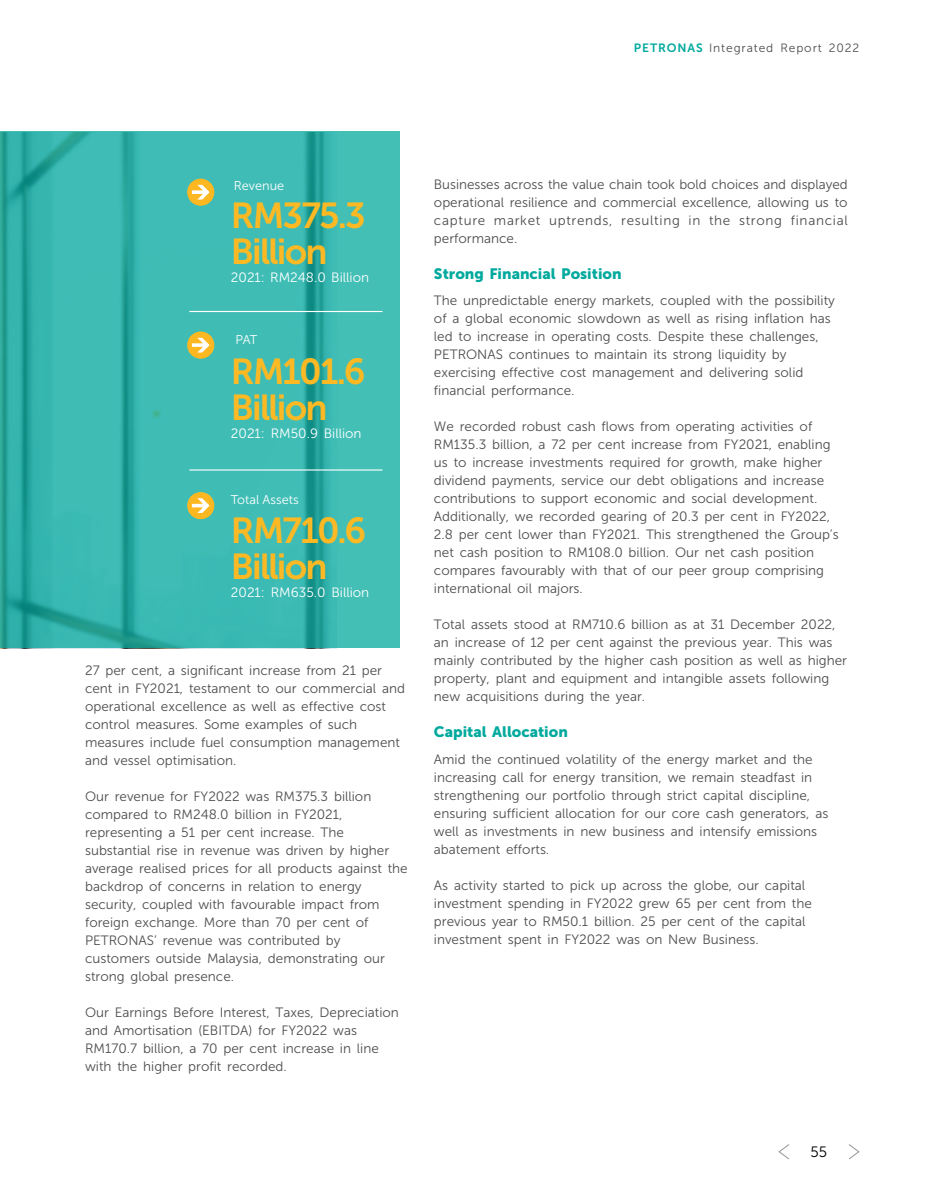
<style>
.page{position:relative;width:936px;height:1191px;background:#fff}
.page>*{position:absolute;margin:0;border:0;box-sizing:border-box;transform-origin:0 0}
.t1{font:36px/36px "Museo Sans 700";letter-spacing:-.05em;color:#fdb924}
.t2{font:15px "Museo Sans 900";color:#00a99d}
.t3{font:15px "Museo Sans 300";color:#000}
.t4{font:13.5px/18px "Museo Sans 300";color:#4d4d4f}
.t5{font:13.5px "Museo Sans 300";color:#fff}
.t6{font:12.75px "Museo Sans 300";color:#fff}
.t7{font:12px "Museo Sans 300";letter-spacing:.075em;color:#4d4d4f}
.s1{font-family:"Museo Sans 700";color:#00a99d}
</style>
<div class="page">
<svg style="left:0;top:132px;width:400px;height:516px;background:#39b6af"></svg>
<hr style="left:189px;top:469px;width:193px;height:1px;background:#fff">
<hr style="left:189px;top:311px;width:193px;height:1px;background:#fff">
<svg style="left:187px;top:492px;width:27px;height:27px"></svg>
<svg style="left:187px;top:179px;width:27px;height:27px"></svg>
<svg style="left:187px;top:331px;width:27px;height:28px"></svg>
<svg style="left:778px;top:1144px;width:11px;height:16px"></svg>
<svg style="left:848px;top:1144px;width:12px;height:16px"></svg>
<p class="t7" style="left:634px;top:41px;width:227px"><span class="s1">PETRONAS</span> Integrated Report 2022</p>
<p class="t6" style="left:234px;top:178px;width:52px">Revenue</p>
<h1 class="t1" style="left:231px;top:197px;width:136px">RM375.3<br>Billion</h1>
<p class="t5" style="left:231px;top:270px;width:140px">2021: RM248.0 Billion</p>
<p class="t6" style="left:235px;top:333px;width:24px">PAT</p>
<h1 class="t1" style="left:231px;top:354px;width:136px">RM101.6<br>Billion</h1>
<p class="t5" style="left:231px;top:426px;width:132px">2021: RM50.9 Billion</p>
<p class="t6" style="left:231px;top:492px;width:69px">Total Assets</p>
<h1 class="t1" style="left:231px;top:513px;width:137px">RM710.6<br>Billion</h1>
<p class="t5" style="left:231px;top:585px;width:140px">2021: RM635.0 Billion</p>
<p class="t4" style="left:85px;top:661px;width:321px">27 per cent, a significant increase from 21 per cent in FY2021, testament to our commercial and operational excellence as well as effective cost control measures. Some examples of such measures include fuel consumption management and vessel optimisation.</p>
<p class="t4" style="left:85px;top:787px;width:324px">Our revenue for FY2022 was RM375.3 billion compared to RM248.0 billion in FY2021, representing a 51 per cent increase. The substantial rise in revenue was driven by higher average realised prices for all products against the backdrop of concerns in relation to energy security, coupled with favourable impact from foreign exchange. More than 70 per cent of PETRONAS’ revenue was contributed by customers outside Malaysia, demonstrating our strong global presence.</p>
<p class="t4" style="left:85px;top:1003px;width:315px">Our Earnings Before Interest, Taxes, Depreciation and Amortisation (EBITDA) for FY2022 was RM170.7 billion, a 70 per cent increase in line with the higher profit recorded.</p>
<p class="t4" style="left:434px;top:175px;width:415px;text-align:justify">Businesses across the value chain took bold choices and displayed operational resilience and commercial excellence, allowing us to capture market uptrends, resulting in the strong financial performance.</p>
<p class="t2" style="left:434px;top:265px;width:189px">Strong Financial Position</p>
<p class="t4" style="left:434px;top:292px;width:402px">The unpredictable energy markets, coupled with the possibility of a global economic slowdown as well as rising inflation has led to increase in operating costs. Despite these challenges, PETRONAS continues to maintain its strong liquidity by exercising effective cost management and delivering solid financial performance.</p>
<p class="t4" style="left:434px;top:418px;width:406px">We recorded robust cash flows from operating activities of RM135.3 billion, a 72 per cent increase from FY2021, enabling us to increase investments required for growth, make higher dividend payments, service our debt obligations and increase contributions to support economic and social development.<br>Additionally, we recorded gearing of 20.3 per cent in FY2022, 2.8 per cent lower than FY2021. This strengthened the Group’s net cash position to RM108.0 billion. Our net cash position compares favourably with that of our peer group comprising international oil majors.</p>
<p class="t4" style="left:434px;top:616px;width:414px">Total assets stood at RM710.6 billion as at 31 December 2022, an increase of 12 per cent against the previous year. This was mainly contributed by the higher cash position as well as higher property, plant and equipment and intangible assets following new acquisitions during the year.</p>
<p class="t2" style="left:434px;top:723px;width:135px">Capital Allocation</p>
<p class="t4" style="left:434px;top:750px;width:396px">Amid the continued volatility of the energy market and the increasing call for energy transition, we remain steadfast in strengthening our portfolio through strict capital discipline, ensuring sufficient allocation for our core cash generators, as well as investments in new business and intensify emissions abatement efforts.</p>
<p class="t4" style="left:434px;top:876px;width:379px">As activity started to pick up across the globe, our capital investment spending in FY2022 grew 65 per cent from the previous year to RM50.1 billion. 25 per cent of the capital investment spent in FY2022 was on New Business.</p>
<p class="t3" style="left:810px;top:1144px;width:18px">55</p>
</div>
